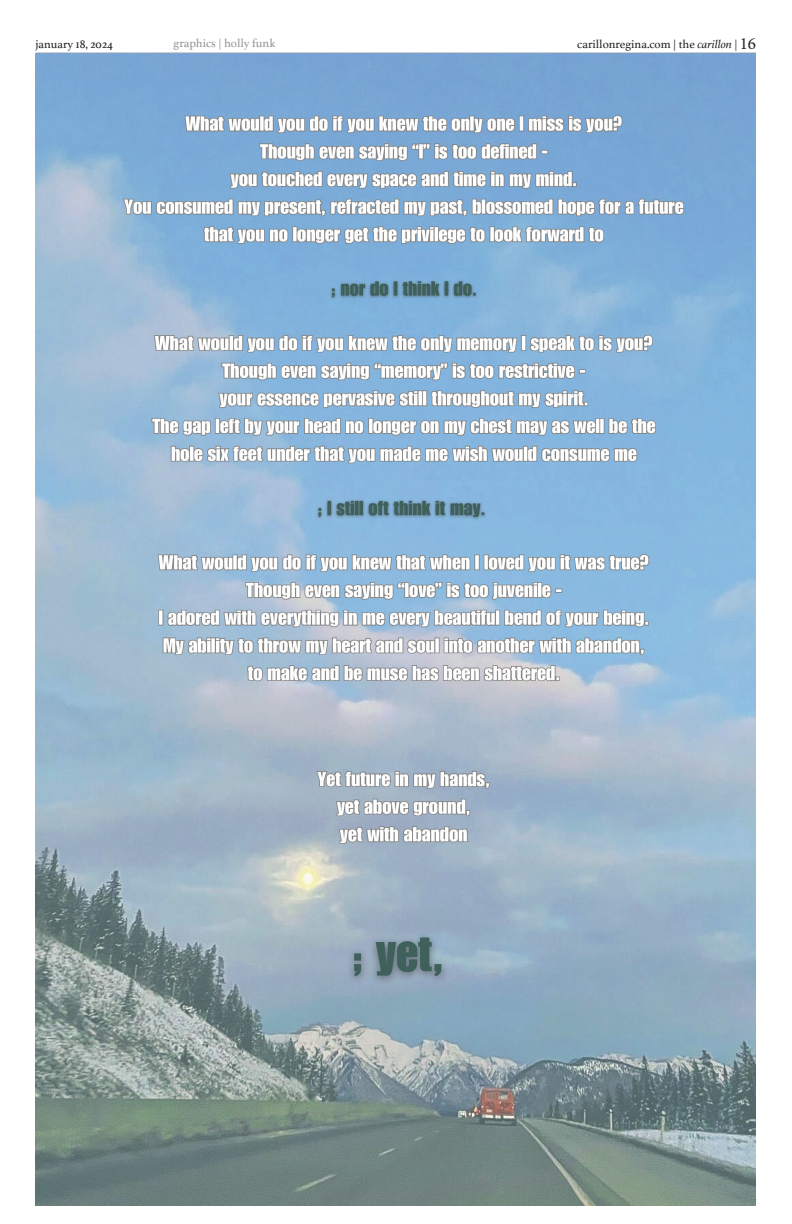
<style>
.page{position:relative;width:792px;height:1224px;background:#fff}
.page>*{position:absolute;margin:0;border:0;box-sizing:border-box;transform-origin:0 0}
.t1{font:17px "Minion Pro";color:#231f20}
.t2{font:12px "Athelas";color:#231f20}
.t3{font:12px "Athelas";color:#919396}
.t4{font:11.9px "Athelas";color:#231f20}
.s1{font-style:italic}
</style>
<div class="page">
<hr style="left:36px;top:53px;width:720px;height:1px;background:#231f20">
<hr style="left:37px;top:1199px;width:720px;height:1px;background:#939598">
<img style="left:36px;top:54px;width:720px;height:1152px">
<p class="t4" style="left:36px;top:34px;width:79px">january 18, 2024</p>
<p class="t3" style="left:174px;top:34px;width:103px">graphics | holly funk</p>
<p class="t2" style="left:577px;top:34px;width:162px">carillonregina.com | the <span class="s1">carillon</span> |</p>
<p class="t1" style="left:740px;top:32px;width:18px">16</p>
</div>
